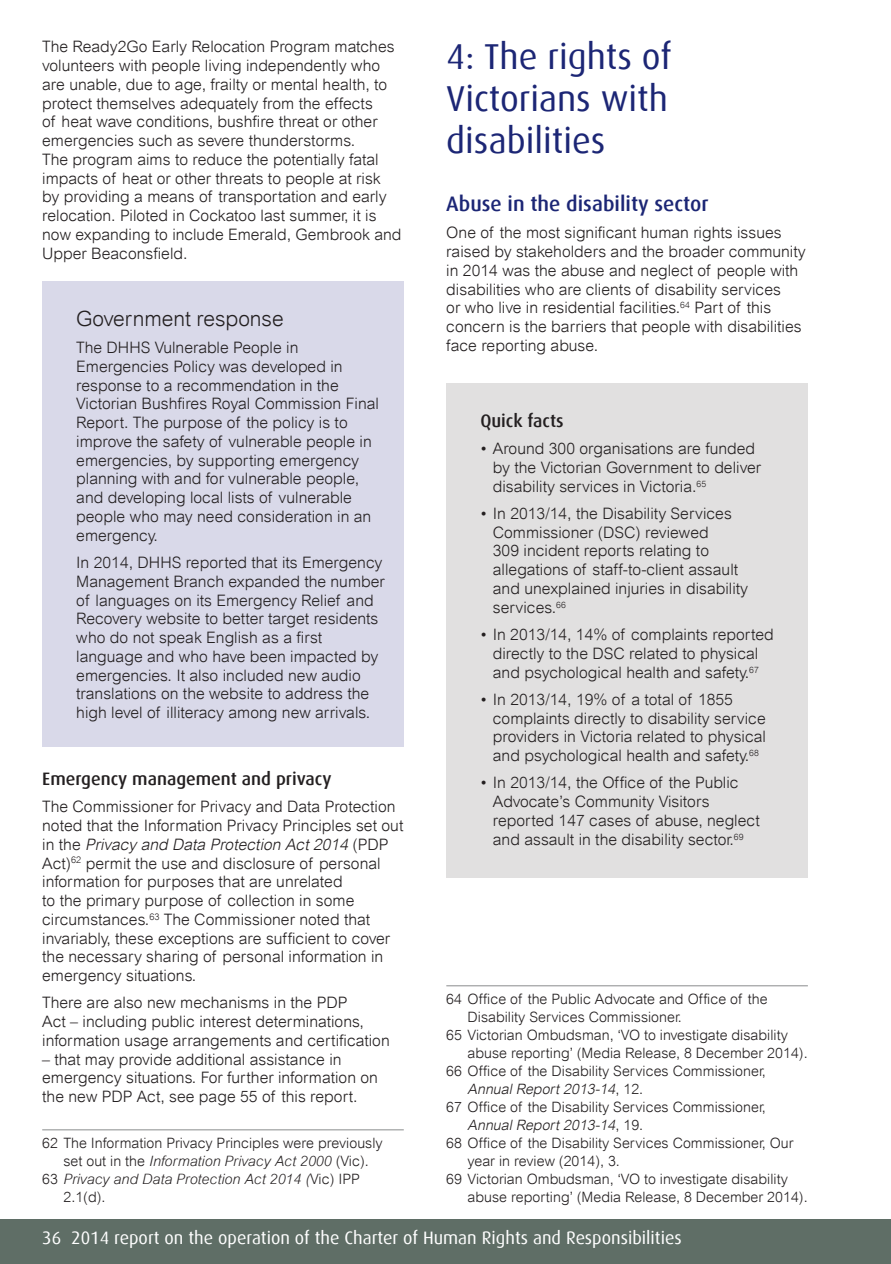
<style>
.page{position:relative;width:891px;height:1264px;background:#fff}
.page>*{position:absolute;margin:0;border:0;box-sizing:border-box;transform-origin:0 0}
.pageheader_-_subhead{font:36px/42px "Dax";color:#1c2675;text-align:justify}
.h1_-_dax_coloured{font:500 21px "Dax";color:#1c2675}
.Bodytext{font:300 21px "Arial";letter-spacing:-.005em;color:#231f20}
.t1{font:18px "Dax";color:#fff}
.Heading__9{font:500 18px "Dax";color:#231f20}
.h2_-_dax_black{font:500 18px "Dax";color:#231f20}
.Bodytext-2{font:300 15.75px/18.8px "Arial";color:#231f20}
.Footnote{font:300 14.25px/18px "Arial";color:#231f20}
.Footnote-2{font:italic 300 14.25px/18px "Arial";color:#231f20}
.s1{font-style:italic}
.s2{font-style:normal}
</style>
<div class="page">
<div style="left:0;top:1219px;width:891px;height:45px;background:#5f6e66"></div>
<div style="left:446px;top:383px;width:362px;height:494px;background:#e1e0e0"></div>
<div style="left:42px;top:281px;width:362px;height:466px;background:#d9d9e9"></div>
<hr style="left:42px;top:1129px;width:362px;height:1px;background:#8a8c8d">
<hr style="left:446px;top:985px;width:362px;height:1px;background:#8a8c8d">
<p class="Bodytext-2" style="left:42px;top:37px;width:361px">The Ready2Go Early Relocation Program matches volunteers with people living independently who are unable, due to age, frailty or mental health, to protect themselves adequately from the effects<br>of heat wave conditions, bushfire threat or other emergencies such as severe thunderstorms.<br>The program aims to reduce the potentially fatal impacts of heat or other threats to people at risk by providing a means of transportation and early relocation. Piloted in Cockatoo last summer, it is now expanding to include Emerald, Gembrook and Upper Beaconsfield.</p>
<p class="Bodytext" style="left:76px;top:307px;width:209px">Government response</p>
<p class="Bodytext-2" style="left:76px;top:338px;width:304px">The DHHS Vulnerable People in Emergencies Policy was developed in response to a recommendation in the Victorian Bushfires Royal Commission Final Report. The purpose of the policy is to improve the safety of vulnerable people in emergencies, by supporting emergency planning with and for vulnerable people, and developing local lists of vulnerable people who may need consideration in an emergency.</p>
<p class="Bodytext-2" style="left:76px;top:553px;width:310px">In 2014, DHHS reported that its Emergency Management Branch expanded the number of languages on its Emergency Relief and Recovery website to better target residents who do not speak English as a first language and who have been impacted by emergencies. It also included new audio translations on the website to address the high level of illiteracy among new arrivals.</p>
<p class="Heading__9" style="left:42px;top:769px;width:291px">Emergency management and privacy</p>
<p class="Bodytext-2" style="left:42px;top:797px;width:363px">The Commissioner for Privacy and Data Protection noted that the Information Privacy Principles set out i n t h e <span class="s1">Privacy and Data Protection Act2014</span> ( P D P Act)<sup>62</sup> permit the use and disclosure of personal information for purposes that are unrelated<br>to the primary purpose of collection in some circumstances.<sup>63</sup> The Commissioner noted that invariably, these exceptions are sufficient to cover the necessary sharing of personal information in emergency situations.</p>
<p class="Bodytext-2" style="left:42px;top:993px;width:349px">There are also new mechanisms in the PDP<br>Act – including public interest determinations, information usage arrangements and certification</p>
<p class="Bodytext-2" style="left:42px;top:1049px;width:337px">– that may provide additional assistance in emergency situations. For further information on the new PDP Act, see page 55 of this report.</p>
<p class="Footnote" style="left:42px;top:1134px;width:342px;text-align:center">62 The Information Privacy Principles were previously set out in the <span class="s1">Information Privacy Act 2000</span> (Vic).</p>
<p class="Footnote-2" style="left:63px;top:1170px;width:298px;text-indent:-21px"><span class="s2">63</span> Privacy and Data Protection Act 2014 (<span class="s2">Vic) IPP<br>2.1(d).</span></p>
<p class="pageheader_-_subhead" style="left:446px;top:36px;width:227px">4: The rights of Victorians with disabilities</p>
<p class="h1_-_dax_coloured" style="left:446px;top:192px;width:264px">Abuse in the disability sector</p>
<p class="Bodytext-2" style="left:446px;top:223px;width:361px">One of the most significant human rights issues raised by stakeholders and the broader community in 2014 was the abuse and neglect of people with disabilities who are clients of disability services<br>or who live in residential facilities.<sup>64</sup> Part of this concern is the barriers that people with disabilities face reporting abuse.</p>
<p class="h2_-_dax_black" style="left:480px;top:411px;width:85px">Quick facts</p>
<p class="Bodytext-2" style="left:493px;top:439px;width:270px;text-indent:-13px">• Around 300 organisations are funded by the Victorian Government to deliver disability services in Victoria.<sup>65</sup></p>
<p class="Bodytext-2" style="left:493px;top:504px;width:257px;text-indent:-13px">• In 2013/14, the Disability Services<br>Commissioner (DSC) reviewed<br>309 incident reports relating to allegations of staff-to-client assault and unexplained injuries in disability services.<sup>66</sup></p>
<p class="Bodytext-2" style="left:480px;top:625px;width:295px;text-align:center">• In 2013/14, 14% of complaints reported directly to the DSC related to physical and psychological health and safety.<sup>67</sup></p>
<p class="Bodytext-2" style="left:493px;top:690px;width:275px;text-indent:-13px">• In 2013/14, 19% of a total of 1855 complaints directly to disability service providers in Victoria related to physical and psychological health and safety.<sup>68</sup></p>
<p class="Bodytext-2" style="left:493px;top:773px;width:268px;text-indent:-13px">• In 2013/14, the Office of the Public Advocate’s Community Visitors reported 147 cases of abuse, neglect and assault in the disability sector.<sup>69</sup></p>
<p class="Footnote" style="left:467px;top:990px;width:301px;text-indent:-21px">64 Office of the Public Advocate and Office of the<br>Disability Services Commissioner.</p>
<p class="Footnote" style="left:467px;top:1026px;width:341px;text-indent:-21px">65 Victorian Ombudsman, ‘VO to investigate disability abuse reporting’ (Media Release, 8 December 2014).</p>
<p class="Footnote" style="left:467px;top:1062px;width:300px;text-indent:-21px">66 Office of the Disability Services Commissioner,<br><span class="s1">AnnualReport2013-14</span>, 1 2 .</p>
<p class="Footnote" style="left:467px;top:1098px;width:300px;text-indent:-21px">67 Office of the Disability Services Commissioner,<br><span class="s1">AnnualReport2013-14</span>, 1 9 .</p>
<p class="Footnote" style="left:467px;top:1134px;width:327px;text-indent:-21px">68 Office of the Disability Services Commissioner, Our year in review (2014), 3.</p>
<p class="Footnote" style="left:467px;top:1170px;width:341px;text-indent:-21px">69 Victorian Ombudsman, ‘VO to investigate disability abuse reporting’ (Media Release, 8 December 2014).</p>
<p class="t1" style="left:42px;top:1228px;width:641px">36 2014 report on the operation of the Charter of Human Rights and Responsibilities</p>
</div>
